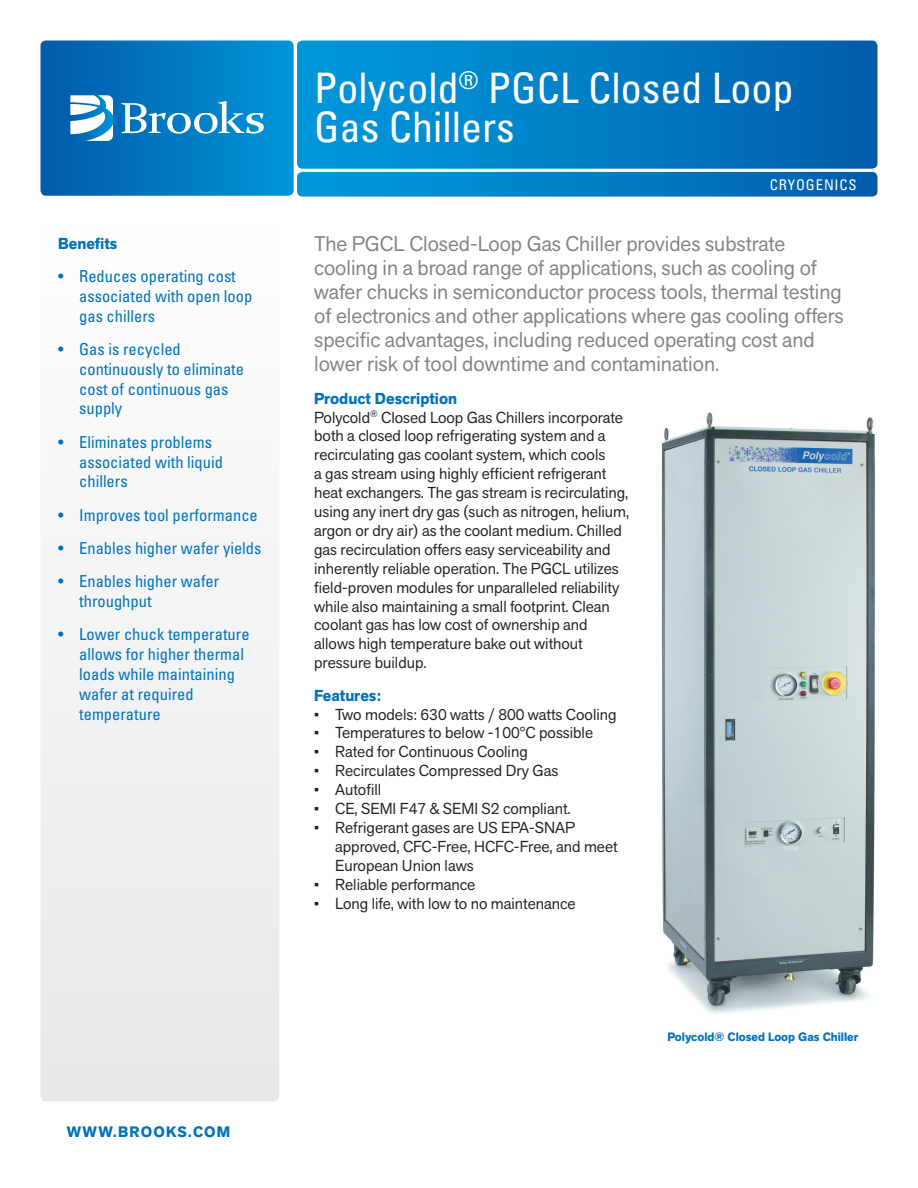
<style>
.page{position:relative;width:918px;height:1188px;background:#fff}
.page>*{position:absolute;margin:0;border:0;box-sizing:border-box;transform-origin:0 0}
.A1__Product_Name{font:condensed 42px "Univers LT Std";color:#fff}
.B__Intro_Text{font:21px/24px "Akzid Grtsk Next";color:#808285}
.D2__Side_Bar_Bullets{font:condensed 16.5px/19.8px "Univers LT Std";color:#0072bc}
.C1__Reg_Txt{font:15.75px/18.9px "Akzid Grtsk Next";color:#231f20}
.C2__Bullet_Text{font:15.75px/18.9px "Akzid Grtsk Next";color:#231f20}
.C3__Text_Head{font:700 15.75px "Akzid Grtsk Next";color:#0072bc}
.E__URL{font:700 15px "Akzid Grtsk Next";letter-spacing:.08em;color:#0072bc}
.A2__Product_Category{font:condensed 14.7px "Univers LT Std";letter-spacing:.055em;color:#fff}
.C4__Caption{font:700 12px "Akzid Grtsk Next";color:#0072bc}
</style>
<div class="page">
<div style="left:40px;top:575px;width:239px;height:526px;background:#eeeeef"></div>
<img style="left:661px;top:412px;width:215px;height:602px">
<svg style="left:40px;top:40px;width:838px;height:157px;background:#0b81c6"></svg>
<p class="C3__Text_Head" style="left:58px;top:233px;width:61px">Benefits</p>
<p class="D2__Side_Bar_Bullets" style="left:79px;top:266px;width:175px;text-indent:-21px">• Reduces operating cost associated with open loop gas chillers</p>
<p class="D2__Side_Bar_Bullets" style="left:79px;top:339px;width:166px;text-indent:-21px">• Gas is recycled continuously to eliminate cost of continuous gas supply</p>
<p class="D2__Side_Bar_Bullets" style="left:79px;top:432px;width:145px;text-indent:-21px">• Eliminates problems associated with liquid chillers</p>
<p class="D2__Side_Bar_Bullets" style="left:58px;top:505px;width:201px">• Improves tool performance</p>
<p class="D2__Side_Bar_Bullets" style="left:58px;top:538px;width:205px">• Enables higher wafer yields</p>
<p class="D2__Side_Bar_Bullets" style="left:79px;top:571px;width:142px;text-indent:-21px">• Enables higher wafer throughput</p>
<p class="D2__Side_Bar_Bullets" style="left:79px;top:624px;width:172px;text-indent:-21px">• Lower chuck temperature allows for higher thermal loads while maintaining wafer at required temperature</p>
<p class="E__URL" style="left:67px;top:1122px;width:165px">WWW.BROOKS.COM</p>
<p class="A1__Product_Name" style="left:314px;top:62px;width:481px">Polycold<sup>®</sup> PGCL Closed Loop</p>
<p class="A1__Product_Name" style="left:314px;top:101px;width:202px">Gas Chillers</p>
<p class="A2__Product_Category" style="left:770px;top:176px;width:88px">CRYOGENICS</p>
<p class="B__Intro_Text" style="left:314px;top:232px;width:531px">The PGCL Closed-Loop Gas Chiller provides substrate cooling in a broad range of applications, such as cooling of wafer chucks in semiconductor process tools, thermal testing of electronics and other applications where gas cooling offers specific advantages, including reduced operating cost and lower risk of tool downtime and contamination.</p>
<p class="C3__Text_Head" style="left:314px;top:388px;width:144px">Product Description</p>
<p class="C1__Reg_Txt" style="left:314px;top:407px;width:317px">Polycold<sup>®</sup> Closed Loop Gas Chillers incorporate both a closed loop refrigerating system and a recirculating gas coolant system, which cools<br>a gas stream using highly efficient refrigerant heat exchangers. The gas stream is recirculating, using any inert dry gas (such as nitrogen, helium, argon or dry air) as the coolant medium. Chilled gas recirculation offers easy serviceability and inherently reliable operation. The PGCL utilizes field-proven modules for unparalleled reliability while also maintaining a small footprint. Clean coolant gas has low cost of ownership and allows high temperature bake out without pressure buildup.</p>
<p class="C3__Text_Head" style="left:314px;top:685px;width:68px">Features:</p>
<p class="C2__Bullet_Text" style="left:314px;top:704px;width:304px">• Two models: 630 watts / 800 watts Cooling</p>
<p class="C2__Bullet_Text" style="left:314px;top:723px;width:280px">• Temperatures to below -100°C possible</p>
<p class="C2__Bullet_Text" style="left:314px;top:742px;width:215px">• Rated for Continuous Cooling</p>
<p class="C2__Bullet_Text" style="left:314px;top:761px;width:246px">• Recirculates Compressed Dry Gas</p>
<p class="C2__Bullet_Text" style="left:314px;top:780px;width:69px">• Autofill</p>
<p class="C2__Bullet_Text" style="left:314px;top:799px;width:258px">• CE, SEMI F47 &amp; SEMI S2 compliant.</p>
<p class="C2__Bullet_Text" style="left:335px;top:818px;width:284px;text-indent:-21px">• Refrigerant gases are US EPA-SNAP approved, CFC-Free, HCFC-Free, and meet<br>European Union laws</p>
<p class="C2__Bullet_Text" style="left:314px;top:875px;width:163px">• Reliable performance</p>
<p class="C2__Bullet_Text" style="left:314px;top:893px;width:263px">• Long life, with low to no maintenance</p>
<p class="C4__Caption" style="left:667px;top:1030px;width:192px">Polycold® Closed Loop Gas Chiller</p>
</div>
